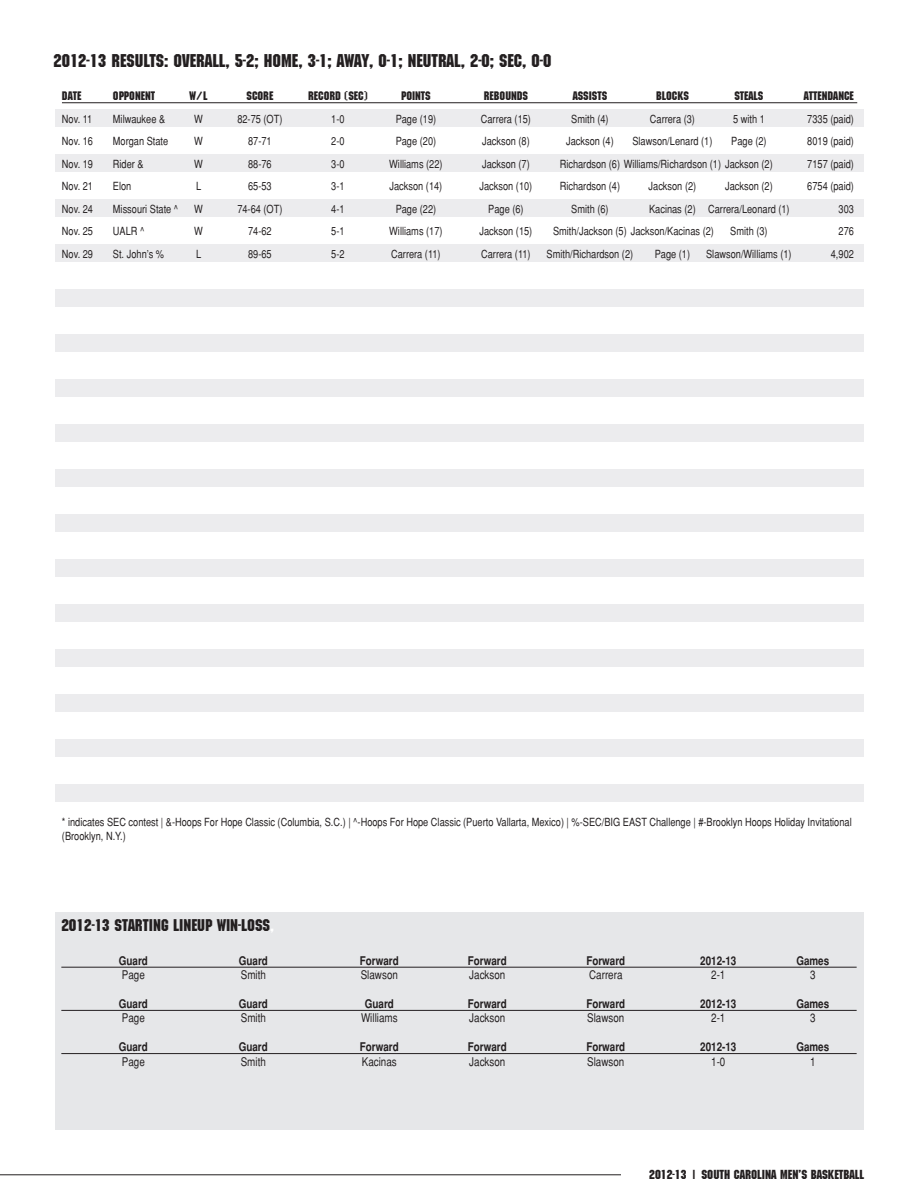
<style>
.page{position:relative;width:918px;height:1188px;background:#fff}
.page>*{position:absolute;margin:0;border:0;box-sizing:border-box;transform-origin:0 0}
.t1{font:18px "Machine LT";color:#231f20}
.t2{font:16.5px "Machine LT";color:#231f20}
.t3{font:12.75px "Machine LT";color:#231f20}
.t4{font:700 condensed 12px "Helvetica";color:#231f20}
.t5{font:condensed 12px "Helvetica";color:#231f20}
.t6{font:12px "Machine LT";color:#231f20}
.t7{font:condensed 11.25px/13.8px "Helvetica";color:#231f20}
.s1{color:#fff}
</style>
<div class="page">
<hr style="left:0;top:1175px;width:621px;height:1px;background:#231f20">
<div style="left:55px;top:912px;width:808px;height:218px;background:#e6e7e9"></div>
<hr style="left:61px;top:967px;width:796px;height:1px;background:#231f20">
<hr style="left:61px;top:1010px;width:796px;height:1px;background:#231f20">
<hr style="left:61px;top:1053px;width:796px;height:1px;background:#231f20">
<div style="left:55px;top:109px;width:808px;height:17px;background:#ececee"></div>
<div style="left:55px;top:154px;width:808px;height:17px;background:#ececee"></div>
<div style="left:55px;top:199px;width:808px;height:17px;background:#ececee"></div>
<div style="left:55px;top:244px;width:808px;height:17px;background:#ececee"></div>
<div style="left:55px;top:289px;width:808px;height:17px;background:#ececee"></div>
<div style="left:55px;top:334px;width:808px;height:17px;background:#ececee"></div>
<div style="left:55px;top:379px;width:808px;height:17px;background:#ececee"></div>
<div style="left:55px;top:424px;width:808px;height:17px;background:#ececee"></div>
<div style="left:55px;top:469px;width:808px;height:17px;background:#ececee"></div>
<div style="left:55px;top:514px;width:808px;height:17px;background:#ececee"></div>
<div style="left:55px;top:559px;width:808px;height:17px;background:#ececee"></div>
<div style="left:55px;top:604px;width:808px;height:17px;background:#ececee"></div>
<div style="left:55px;top:649px;width:808px;height:17px;background:#ececee"></div>
<div style="left:55px;top:694px;width:808px;height:17px;background:#ececee"></div>
<div style="left:55px;top:739px;width:808px;height:17px;background:#ececee"></div>
<div style="left:55px;top:784px;width:808px;height:17px;background:#ececee"></div>
<hr style="left:62px;top:102px;width:795px;height:1px;background:#231f20">
<h1 class="t1" style="left:53px;top:50px;width:499px">2012-13 RESULTS: OVERALL, 5-2; HOME, 3-1; AWAY, 0-1; NEUTRAL, 2-0; SEC, 0-0</h1>
<p class="t6" style="left:62px;top:89px;width:21px">DATE</p>
<p class="t6" style="left:113px;top:89px;width:44px">OPPONENT</p>
<p class="t6" style="left:189px;top:89px;width:19px">W/L</p>
<p class="t6" style="left:247px;top:89px;width:28px">SCORE</p>
<p class="t6" style="left:308px;top:89px;width:61px">RECORD (SEC)</p>
<p class="t6" style="left:401px;top:89px;width:31px">POINTS</p>
<p class="t6" style="left:484px;top:89px;width:46px">REBOUNDS</p>
<p class="t6" style="left:573px;top:89px;width:36px">ASSISTS</p>
<p class="t6" style="left:656px;top:89px;width:34px">BLOCKS</p>
<p class="t6" style="left:734px;top:89px;width:31px">STEALS</p>
<p class="t6" style="left:804px;top:89px;width:52px">ATTENDANCE</p>
<p class="t7" style="left:62px;top:112px;width:32px">Nov. 11</p>
<p class="t7" style="left:113px;top:112px;width:54px">Milwaukee &amp;</p>
<p class="t7" style="left:194px;top:112px;width:10px">W</p>
<p class="t7" style="left:237px;top:112px;width:47px">82-75 (OT)</p>
<p class="t7" style="left:331px;top:112px;width:15px">1-0</p>
<p class="t7" style="left:396px;top:112px;width:42px">Page (19)</p>
<p class="t7" style="left:481px;top:112px;width:52px">Carrera (15)</p>
<p class="t7" style="left:571px;top:112px;width:39px">Smith (4)</p>
<p class="t7" style="left:650px;top:112px;width:47px">Carrera (3)</p>
<p class="t7" style="left:733px;top:112px;width:33px">5 with 1</p>
<p class="t7" style="left:807px;top:112px;width:48px">7335 (paid)</p>
<p class="t7" style="left:62px;top:134px;width:33px">Nov. 16</p>
<p class="t7" style="left:113px;top:134px;width:57px">Morgan State</p>
<p class="t7" style="left:194px;top:134px;width:10px">W</p>
<p class="t7" style="left:248px;top:134px;width:25px">87-71</p>
<p class="t7" style="left:331px;top:134px;width:15px">2-0</p>
<p class="t7" style="left:396px;top:134px;width:42px">Page (20)</p>
<p class="t7" style="left:482px;top:134px;width:49px">Jackson (8)</p>
<p class="t7" style="left:566px;top:134px;width:49px">Jackson (4)</p>
<p class="t7" style="left:632px;top:134px;width:81px">Slawson/Lenard (1)</p>
<p class="t7" style="left:731px;top:134px;width:37px">Page (2)</p>
<p class="t7" style="left:807px;top:134px;width:48px">8019 (paid)</p>
<p class="t7" style="left:62px;top:157px;width:33px">Nov. 19</p>
<p class="t7" style="left:113px;top:157px;width:32px">Rider &amp;</p>
<p class="t7" style="left:194px;top:157px;width:10px">W</p>
<p class="t7" style="left:248px;top:157px;width:25px">88-76</p>
<p class="t7" style="left:331px;top:157px;width:15px">3-0</p>
<p class="t7" style="left:389px;top:157px;width:55px">Williams (22)</p>
<p class="t7" style="left:482px;top:157px;width:49px">Jackson (7)</p>
<p class="t7" style="left:560px;top:157px;width:215px">Richardson (6) Williams/Richardson (1) Jackson (2)</p>
<p class="t7" style="left:807px;top:157px;width:48px">7157 (paid)</p>
<p class="t7" style="left:62px;top:179px;width:33px">Nov. 21</p>
<p class="t7" style="left:113px;top:179px;width:20px">Elon</p>
<p class="t7" style="left:196px;top:179px;width:7px">L</p>
<p class="t7" style="left:248px;top:179px;width:25px">65-53</p>
<p class="t7" style="left:331px;top:179px;width:15px">3-1</p>
<p class="t7" style="left:390px;top:179px;width:54px">Jackson (14)</p>
<p class="t7" style="left:480px;top:179px;width:54px">Jackson (10)</p>
<p class="t7" style="left:560px;top:179px;width:62px">Richardson (4)</p>
<p class="t7" style="left:649px;top:179px;width:49px">Jackson (2)</p>
<p class="t7" style="left:725px;top:179px;width:49px">Jackson (2)</p>
<p class="t7" style="left:807px;top:179px;width:48px">6754 (paid)</p>
<p class="t7" style="left:62px;top:202px;width:33px">Nov. 24</p>
<p class="t7" style="left:113px;top:202px;width:67px">Missouri State ^</p>
<p class="t7" style="left:194px;top:202px;width:10px">W</p>
<p class="t7" style="left:237px;top:202px;width:47px">74-64 (OT)</p>
<p class="t7" style="left:331px;top:202px;width:15px">4-1</p>
<p class="t7" style="left:396px;top:202px;width:42px">Page (22)</p>
<p class="t7" style="left:488px;top:202px;width:37px">Page (6)</p>
<p class="t7" style="left:571px;top:202px;width:39px">Smith (6)</p>
<p class="t7" style="left:649px;top:202px;width:142px">Kacinas (2) Carrera/Leonard (1)</p>
<p class="t7" style="left:839px;top:202px;width:17px">303</p>
<p class="t7" style="left:62px;top:224px;width:33px">Nov. 25</p>
<p class="t7" style="left:113px;top:224px;width:33px">UALR ^</p>
<p class="t7" style="left:194px;top:224px;width:10px">W</p>
<p class="t7" style="left:248px;top:224px;width:25px">74-62</p>
<p class="t7" style="left:331px;top:224px;width:15px">5-1</p>
<p class="t7" style="left:389px;top:224px;width:55px">Williams (17)</p>
<p class="t7" style="left:480px;top:224px;width:54px">Jackson (15)</p>
<p class="t7" style="left:553px;top:224px;width:162px">Smith/Jackson (5) Jackson/Kacinas (2)</p>
<p class="t7" style="left:730px;top:224px;width:39px">Smith (3)</p>
<p class="t7" style="left:839px;top:224px;width:17px">276</p>
<p class="t7" style="left:62px;top:247px;width:33px">Nov. 29</p>
<p class="t7" style="left:113px;top:247px;width:53px">St. John’s %</p>
<p class="t7" style="left:196px;top:247px;width:7px">L</p>
<p class="t7" style="left:248px;top:247px;width:25px">89-65</p>
<p class="t7" style="left:331px;top:247px;width:15px">5-2</p>
<p class="t7" style="left:391px;top:247px;width:51px">Carrera (11)</p>
<p class="t7" style="left:481px;top:247px;width:51px">Carrera (11)</p>
<p class="t7" style="left:547px;top:247px;width:88px">Smith/Richardson (2)</p>
<p class="t7" style="left:655px;top:247px;width:37px">Page (1)</p>
<p class="t7" style="left:706px;top:247px;width:87px">Slawson/Williams (1)</p>
<p class="t7" style="left:831px;top:247px;width:25px">4,902</p>
<p class="t7" style="left:62px;top:815px;width:791px">* indicates SEC contest | &amp;-Hoops For Hope Classic (Columbia, S.C.) | ^-Hoops For Hope Classic (Puerto Vallarta, Mexico) | %-SEC/BIG EAST Challenge | #-Brooklyn Hoops Holiday Invitational (Brooklyn, N.Y.)</p>
<h2 class="t2" style="left:61px;top:915px;width:214px">2012-13 STARTING LINEUP WIN-LOSS<span class="s1">,</span></h2>
<p class="t4" style="left:119px;top:954px;width:30px">Guard</p>
<p class="t4" style="left:239px;top:954px;width:30px">Guard</p>
<p class="t4" style="left:360px;top:954px;width:40px">Forward</p>
<p class="t4" style="left:468px;top:954px;width:40px">Forward</p>
<p class="t4" style="left:586px;top:954px;width:40px">Forward</p>
<p class="t4" style="left:700px;top:954px;width:38px">2012-13</p>
<p class="t4" style="left:796px;top:954px;width:34px">Games</p>
<p class="t5" style="left:122px;top:968px;width:24px">Page</p>
<p class="t5" style="left:241px;top:968px;width:27px">Smith</p>
<p class="t5" style="left:361px;top:968px;width:39px">Slawson</p>
<p class="t5" style="left:469px;top:968px;width:38px">Jackson</p>
<p class="t5" style="left:589px;top:968px;width:35px">Carrera</p>
<p class="t5" style="left:711px;top:968px;width:16px">2-1</p>
<p class="t5" style="left:810px;top:968px;width:7px">3</p>
<p class="t4" style="left:119px;top:997px;width:30px">Guard</p>
<p class="t4" style="left:239px;top:997px;width:30px">Guard</p>
<p class="t4" style="left:365px;top:997px;width:30px">Guard</p>
<p class="t4" style="left:468px;top:997px;width:40px">Forward</p>
<p class="t4" style="left:586px;top:997px;width:40px">Forward</p>
<p class="t4" style="left:700px;top:997px;width:38px">2012-13</p>
<p class="t4" style="left:796px;top:997px;width:34px">Games</p>
<p class="t5" style="left:122px;top:1011px;width:24px">Page</p>
<p class="t5" style="left:241px;top:1011px;width:27px">Smith</p>
<p class="t5" style="left:361px;top:1011px;width:38px">Williams</p>
<p class="t5" style="left:469px;top:1011px;width:38px">Jackson</p>
<p class="t5" style="left:587px;top:1011px;width:39px">Slawson</p>
<p class="t5" style="left:711px;top:1011px;width:16px">2-1</p>
<p class="t5" style="left:810px;top:1011px;width:7px">3</p>
<p class="t4" style="left:119px;top:1040px;width:30px">Guard</p>
<p class="t4" style="left:239px;top:1040px;width:30px">Guard</p>
<p class="t4" style="left:360px;top:1040px;width:40px">Forward</p>
<p class="t4" style="left:468px;top:1040px;width:40px">Forward</p>
<p class="t4" style="left:586px;top:1040px;width:40px">Forward</p>
<p class="t4" style="left:700px;top:1040px;width:38px">2012-13</p>
<p class="t4" style="left:796px;top:1040px;width:34px">Games</p>
<p class="t5" style="left:122px;top:1054px;width:24px">Page</p>
<p class="t5" style="left:241px;top:1054px;width:27px">Smith</p>
<p class="t5" style="left:362px;top:1054px;width:37px">Kacinas</p>
<p class="t5" style="left:469px;top:1054px;width:38px">Jackson</p>
<p class="t5" style="left:587px;top:1054px;width:39px">Slawson</p>
<p class="t5" style="left:711px;top:1054px;width:16px">1-0</p>
<p class="t5" style="left:810px;top:1054px;width:7px">1</p>
<p class="t3" style="left:649px;top:1167px;width:216px">2012-13 | SOUTH CAROLINA MEN’S BASKETBALL</p>
</div>
